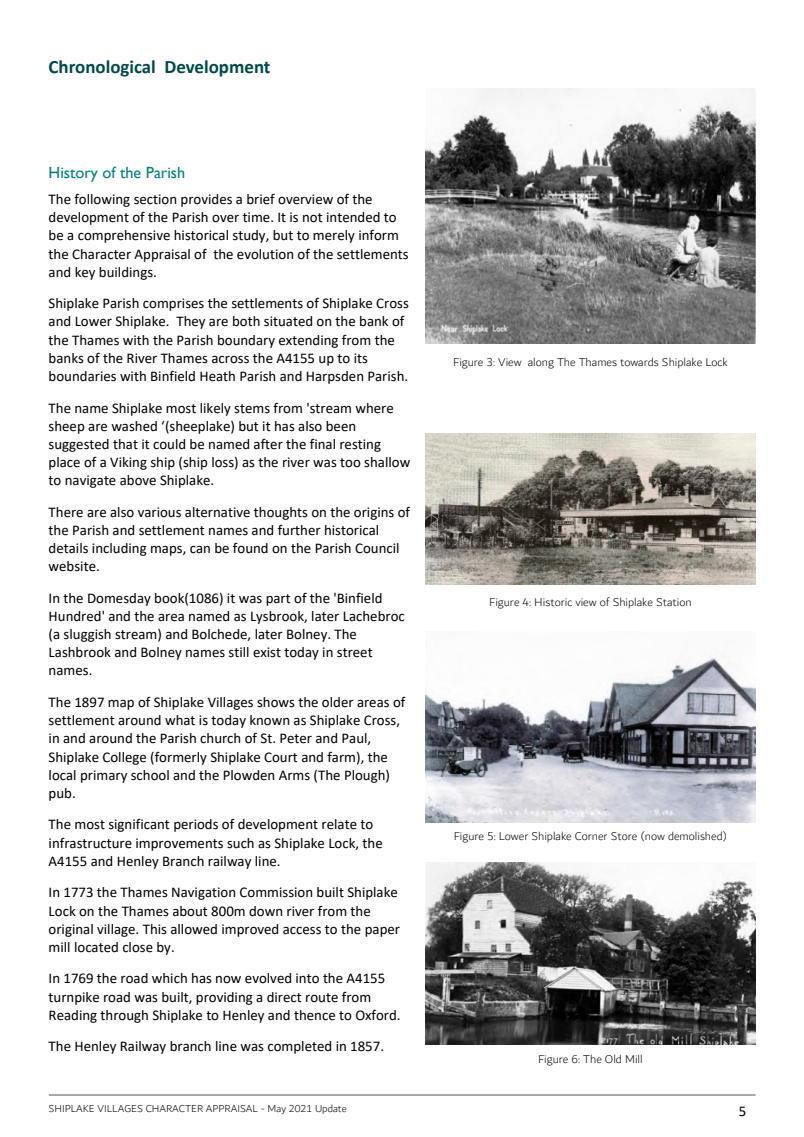
<style>
.page{position:relative;width:804px;height:1137px;background:#fff}
.page>*{position:absolute;margin:0;border:0;box-sizing:border-box;transform-origin:0 0}
.t1{font:700 18.9px "Calibri";color:#00494b}
.t2{font:16.2px "Gill Sans";color:#008080}
.t3{font:14.85px/18.1px "Calibri";color:#000}
.t4{font:300 12.15px "Dubai";color:#000}
.t5{font:300 10.8px "Dubai";color:#000}
</style>
<div class="page">
<hr style="left:49px;top:1095px;width:706px;height:1px;background:#000">
<hr style="left:49px;top:1094px;width:706px;height:1px;background:#000">
<img style="left:425px;top:88px;width:330px;height:255px">
<img style="left:425px;top:434px;width:330px;height:150px">
<img style="left:425px;top:657px;width:330px;height:165px">
<img style="left:425px;top:862px;width:330px;height:182px">
<p class="t1" style="left:49px;top:59px;width:223px">Chronological Development</p>
<p class="t2" style="left:49px;top:167px;width:138px">History of the Parish</p>
<p class="t3" style="left:49px;top:191px;width:361px">The following section provides a brief overview of the development of the Parish over time. It is not intended to be a comprehensive historical study, but to merely inform the Character Appraisal of the evolution of the settlements and key buildings.</p>
<p class="t3" style="left:49px;top:295px;width:362px">Shiplake Parish comprises the settlements of Shiplake Cross and Lower Shiplake. They are both situated on the bank of the Thames with the Parish boundary extending from the banks of the River Thames across the A4155 up to its boundaries with Binfield Heath Parish and Harpsden Parish.</p>
<p class="t3" style="left:49px;top:400px;width:363px">The name Shiplake most likely stems from 'stream where sheep are washed ‘(sheeplake) but it has also been suggested that it could be named after the final resting place of a Viking ship (ship loss) as the river was too shallow to navigate above Shiplake.</p>
<p class="t3" style="left:49px;top:504px;width:363px">There are also various alternative thoughts on the origins of the Parish and settlement names and further historical details including maps, can be found on the Parish Council website.</p>
<p class="t3" style="left:49px;top:590px;width:358px">In the Domesday book(1086) it was part of the 'Binfield Hundred' and the area named as Lysbrook, later Lachebroc (a sluggish stream) and Bolchede, later Bolney. The Lashbrook and Bolney names still exist today in street names.</p>
<p class="t3" style="left:49px;top:694px;width:358px">The 1897 map of Shiplake Villages shows the older areas of settlement around what is today known as Shiplake Cross, in and around the Parish church of St. Peter and Paul, Shiplake College (formerly Shiplake Court and farm), the local primary school and the Plowden Arms (The Plough) pub.</p>
<p class="t3" style="left:49px;top:816px;width:335px">The most significant periods of development relate to infrastructure improvements such as Shiplake Lock, the<br>A4155 and Henley Branch railway line.</p>
<p class="t3" style="left:49px;top:884px;width:353px">In 1773 the Thames Navigation Commission built Shiplake Lock on the Thames about 800m down river from the original village. This allowed improved access to the paper mill located close by.</p>
<p class="t3" style="left:49px;top:970px;width:353px">In 1769 the road which has now evolved into the A4155 turnpike road was built, providing a direct route from<br>Reading through Shiplake to Henley and thence to Oxford.</p>
<p class="t3" style="left:49px;top:1038px;width:337px">The Henley Railway branch line was completed in 1857.</p>
<p class="t5" style="left:49px;top:1104px;width:299px">SHIPLAKE VILLAGES CHARACTER APPRAISAL - May 2021 Update</p>
<p class="t4" style="left:453px;top:357px;width:276px">Figure 3: View along The Thames towards Shiplake Lock</p>
<p class="t4" style="left:489px;top:596px;width:204px">Figure 4: Historic view of Shiplake Station</p>
<p class="t4" style="left:454px;top:831px;width:275px">Figure 5: Lower Shiplake Corner Store (now demolished)</p>
<p class="t4" style="left:538px;top:1054px;width:106px">Figure 6: The Old Mill</p>
<p class="t3" style="left:738px;top:1103px;width:9px">5</p>
</div>
